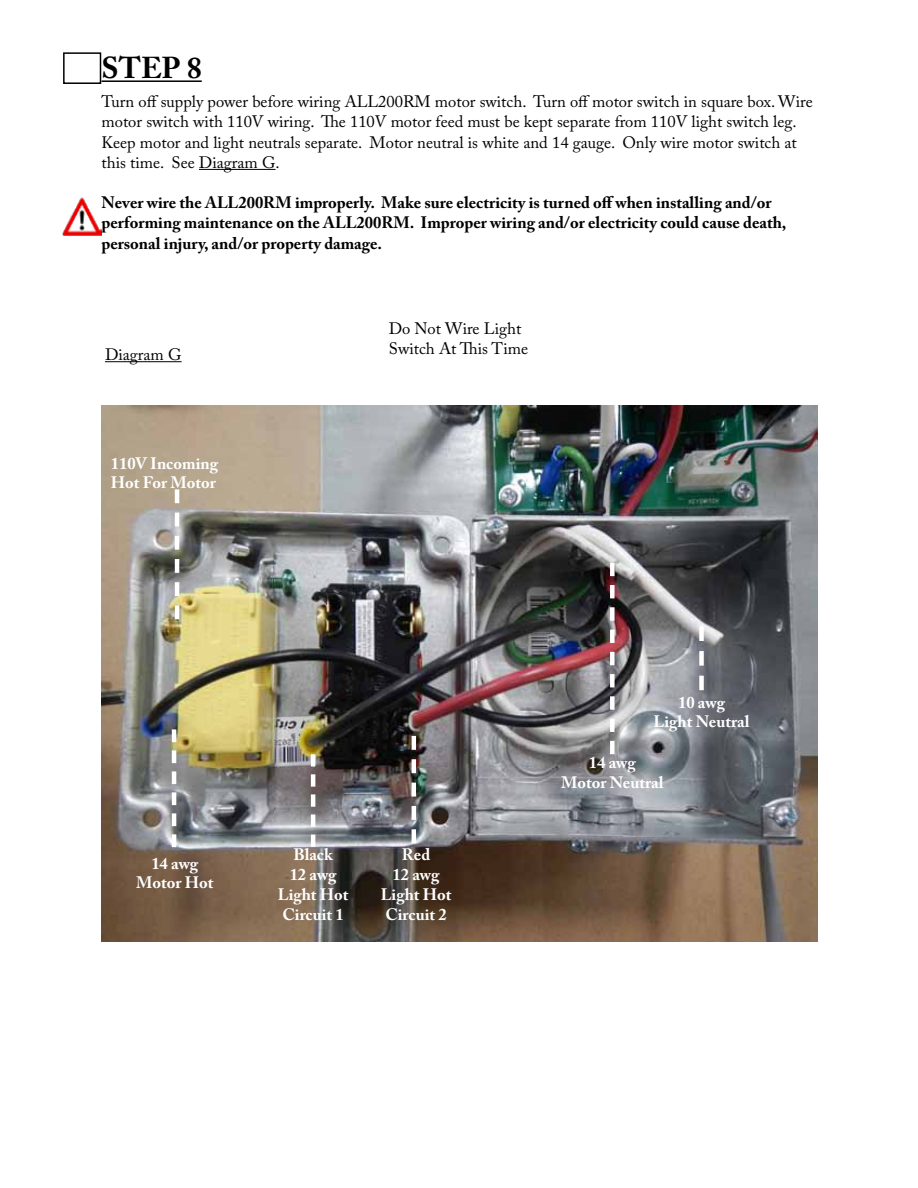
<style>
.page{position:relative;width:918px;height:1188px;background:#fff}
.page>*{position:absolute;margin:0;border:0;box-sizing:border-box;transform-origin:0 0}
.t1{font:700 30px "Adobe Caslon Pro";color:#000}
.t2{font:16.5px/20.2px "Adobe Caslon Pro";color:#000}
.t3{font:700 16.5px/20.2px "Adobe Caslon Pro";color:#000}
.t4{font:700 16.5px/19.8px "Adobe Caslon Pro";color:#fff;text-align:center}
</style>
<div class="page">
<hr style="left:102px;top:80px;width:100px;height:2px;background:#000">
<hr style="left:199px;top:169px;width:77px;height:1px;background:#000">
<img style="left:62px;top:198px;width:39px;height:37px">
<div style="left:63px;top:52px;width:38px;height:32px;border:2px solid #000"></div>
<img style="left:102px;top:405px;width:715px;height:537px">
<svg style="left:699px;top:626px;width:5px;height:64px"></svg>
<svg style="left:175px;top:489px;width:4px;height:130px"></svg>
<svg style="left:412px;top:736px;width:4px;height:107px"></svg>
<svg style="left:610px;top:563px;width:5px;height:191px"></svg>
<svg style="left:172px;top:729px;width:4px;height:118px"></svg>
<svg style="left:311px;top:754px;width:4px;height:93px"></svg>
<hr style="left:105px;top:361px;width:77px;height:1px;background:#000">
<h1 class="t1" style="left:102px;top:50px;width:102px">STEP 8</h1>
<p class="t2" style="left:102px;top:91px;width:713px">Turn off supply power before wiring ALL200RM motor switch. Turn off motor switch in square box. Wire motor switch with 110V wiring. The 110V motor feed must be kept separate from 110V light switch leg.<br>Keep motor and light neutrals separate. Motor neutral is white and 14 gauge. Only wire motor switch at this time. See Diagram G.</p>
<p class="t3" style="left:102px;top:192px;width:687px">Never wire the ALL200RM improperly. Make sure electricity is turned off when installing and/or performing maintenance on the ALL200RM. Improper wiring and/or electricity could cause death, personal injury, and/or property damage.</p>
<p class="t2" style="left:105px;top:344px;width:78px">Diagram G</p>
<p class="t4" style="left:111px;top:453px;width:109px;text-align:left">110V Incoming<br>Hot For Motor</p>
<p class="t2" style="left:389px;top:319px;width:141px;line-height:19.8px">Do Not Wire Light<br>Switch At This Time</p>
<p class="t4" style="left:136px;top:853px;width:79px">14 awg<br>Motor Hot</p>
<p class="t4" style="left:278px;top:845px;width:72px">Black<br>12 awg<br>Light Hot<br>Circuit 1</p>
<p class="t4" style="left:381px;top:845px;width:72px">Red<br>12 awg<br>Light Hot<br>Circuit 2</p>
<p class="t4" style="left:654px;top:692px;width:97px">10 awg<br>Light Neutral</p>
<p class="t4" style="left:561px;top:752px;width:104px">14 awg<br>Motor Neutral</p>
</div>
